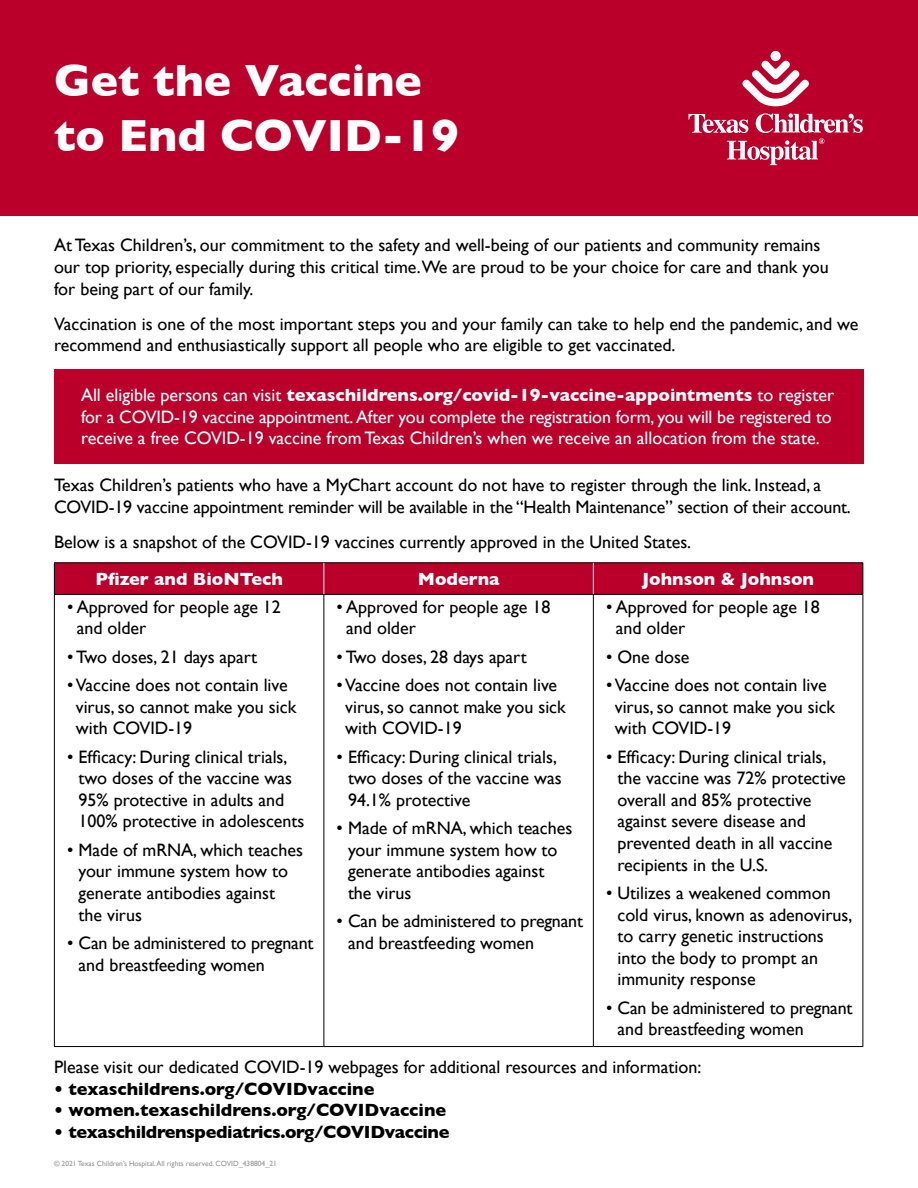
<style>
.page{position:relative;width:918px;height:1188px;background:#fff}
.page>*{position:absolute;margin:0;border:0;box-sizing:border-box;transform-origin:0 0}
.t1{font:700 45.9px/55.1px "Gill Sans";color:#fff}
.t2{font:18px/21.6px "Gill Sans";color:#000}
.t3{font:18px/21.6px "Gill Sans";letter-spacing:-.01em;color:#fff}
.t4{font:700 18px "Gill Sans";color:#000}
.t5{font:700 18px "Gill Sans";letter-spacing:-.02em;color:#000}
.t6{font:700 18px "Gill Sans";color:#fff}
.t7{font:7.5px "Gill Sans";color:#939393}
.s1{font-weight:700}
</style>
<div class="page">
<div style="left:0;top:0;width:918px;height:216px;background:#ba002a"></div>
<svg style="left:742px;top:61px;width:67px;height:45px"></svg>
<div style="left:770px;top:51px;width:11px;height:10px;background:#fff;border-radius:50%"></div>
<svg style="left:689px;top:113px;width:174px;height:52px"></svg>
<div style="left:55px;top:563px;width:807px;height:31px;background:#ba002a"></div>
<hr style="left:54px;top:562px;width:270px;height:1px;background:#000">
<hr style="left:54px;top:563px;width:1px;height:31px;background:#000">
<hr style="left:324px;top:562px;width:269px;height:1px;background:#000">
<hr style="left:593px;top:562px;width:270px;height:1px;background:#000">
<hr style="left:862px;top:563px;width:1px;height:31px;background:#000">
<hr style="left:54px;top:594px;width:270px;height:1px;background:#000">
<hr style="left:54px;top:595px;width:1px;height:451px;background:#000">
<hr style="left:324px;top:594px;width:269px;height:1px;background:#000">
<hr style="left:324px;top:595px;width:1px;height:451px;background:#000">
<hr style="left:593px;top:594px;width:270px;height:1px;background:#000">
<hr style="left:593px;top:595px;width:1px;height:451px;background:#000">
<hr style="left:862px;top:595px;width:1px;height:451px;background:#000">
<hr style="left:54px;top:1046px;width:270px;height:1px;background:#000">
<hr style="left:324px;top:1046px;width:269px;height:1px;background:#000">
<hr style="left:593px;top:1046px;width:270px;height:1px;background:#000">
<hr style="left:324px;top:563px;width:1px;height:31px;background:#fff">
<hr style="left:593px;top:563px;width:1px;height:31px;background:#fff">
<div style="left:54px;top:369px;width:810px;height:95px;background:#ba002a"></div>
<h1 class="t1" style="left:54px;top:52px;width:406px">Get the Vaccine to End COVID-19</h1>
<p class="t2" style="left:54px;top:234px;width:776px">At Texas Children’s, our commitment to the safety and well-being of our patients and community remains our top priority, especially during this critical time.We are proud to be your choice for care and thank you for being part of our family.</p>
<p class="t2" style="left:54px;top:313px;width:806px">Vaccination is one of the most important steps you and your family can take to help end the pandemic, and we recommend and enthusiastically support all people who are eligible to get vaccinated.</p>
<p class="t3" style="left:81px;top:384px;width:755px">All eligible persons can visit <span class="s1">texaschildrens.org/covid-19-vaccine-appointments</span> to register for a COVID-19 vaccine appointment. After you complete the registration form, you will be registered to receive a free COVID-19 vaccine from Texas Children’s when we receive an allocation from the state.</p>
<p class="t2" style="left:54px;top:474px;width:798px">Texas Children’s patients who have a MyChart account do not have to register through the link. Instead, a<br>COVID-19 vaccine appointment reminder will be available in the “Health Maintenance” section of their account.</p>
<p class="t2" style="left:54px;top:531px;width:639px">Below is a snapshot of the COVID-19 vaccines currently approved in the United States.</p>
<p class="t6" style="left:95px;top:564px;width:189px">Pfizer and BioNTech</p>
<p class="t6" style="left:418px;top:564px;width:83px">Moderna</p>
<p class="t6" style="left:642px;top:564px;width:173px">Johnson &amp; Johnson</p>
<p class="t2" style="left:77px;top:596px;width:206px;text-indent:-10px">• Approved for people age 12 and older</p>
<p class="t2" style="left:67px;top:646px;width:192px">• Two doses, 21 days apart</p>
<p class="t2" style="left:76px;top:674px;width:222px;text-indent:-9px">• Vaccine does not contain live virus, so cannot make you sick with COVID-19</p>
<p class="t2" style="left:79px;top:746px;width:228px;text-indent:-11px">• Efficacy: During clinical trials, two doses of the vaccine was<br>95% protective in adults and<br>100% protective in adolescents</p>
<p class="t2" style="left:79px;top:839px;width:226px;text-indent:-11px">• Made of mRNA, which teaches your immune system how to generate antibodies against the virus</p>
<p class="t2" style="left:79px;top:932px;width:237px;text-indent:-11px">• Can be administered to pregnant and breastfeeding women</p>
<p class="t2" style="left:346px;top:596px;width:206px;text-indent:-10px">• Approved for people age 18 and older</p>
<p class="t2" style="left:337px;top:646px;width:192px">• Two doses, 28 days apart</p>
<p class="t2" style="left:345px;top:674px;width:222px;text-indent:-9px">• Vaccine does not contain live virus, so cannot make you sick with COVID-19</p>
<p class="t2" style="left:348px;top:746px;width:215px;text-indent:-11px">• Efficacy: During clinical trials, two doses of the vaccine was<br>94.1% protective</p>
<p class="t2" style="left:348px;top:817px;width:226px;text-indent:-11px">• Made of mRNA, which teaches your immune system how to generate antibodies against the virus</p>
<p class="t2" style="left:348px;top:910px;width:237px;text-indent:-11px">• Can be administered to pregnant and breastfeeding women</p>
<p class="t2" style="left:616px;top:596px;width:206px;text-indent:-10px">• Approved for people age 18 and older</p>
<p class="t2" style="left:606px;top:646px;width:85px">• One dose</p>
<p class="t2" style="left:615px;top:674px;width:222px;text-indent:-9px">• Vaccine does not contain live virus, so cannot make you sick with COVID-19</p>
<p class="t2" style="left:617px;top:746px;width:230px;text-indent:-11px">• Efficacy: During clinical trials, the vaccine was 72% protective overall and 85% protective against severe disease and prevented death in all vaccine recipients in the U.S.</p>
<p class="t2" style="left:617px;top:882px;width:236px;text-indent:-11px">• Utilizes a weakened common cold virus, known as adenovirus, to carry genetic instructions into the body to prompt an immunity response</p>
<p class="t2" style="left:617px;top:997px;width:237px;text-indent:-11px">• Can be administered to pregnant and breastfeeding women</p>
<p class="t2" style="left:54px;top:1056px;width:649px">Please visit our dedicated COVID-19 webpages for additional resources and information:</p>
<p class="t4" style="left:54px;top:1075px;width:322px">• texaschildrens.org/COVIDvaccine</p>
<p class="t4" style="left:54px;top:1096px;width:394px">• women.texaschildrens.org/COVIDvaccine</p>
<p class="t5" style="left:54px;top:1118px;width:397px">• texaschildrenspediatrics.org/COVIDvaccine</p>
<p class="t7" style="left:54px;top:1159px;width:225px">© 2021 Texas Children’s Hospital. All rights reserved. COVID_438804_21</p>
</div>
